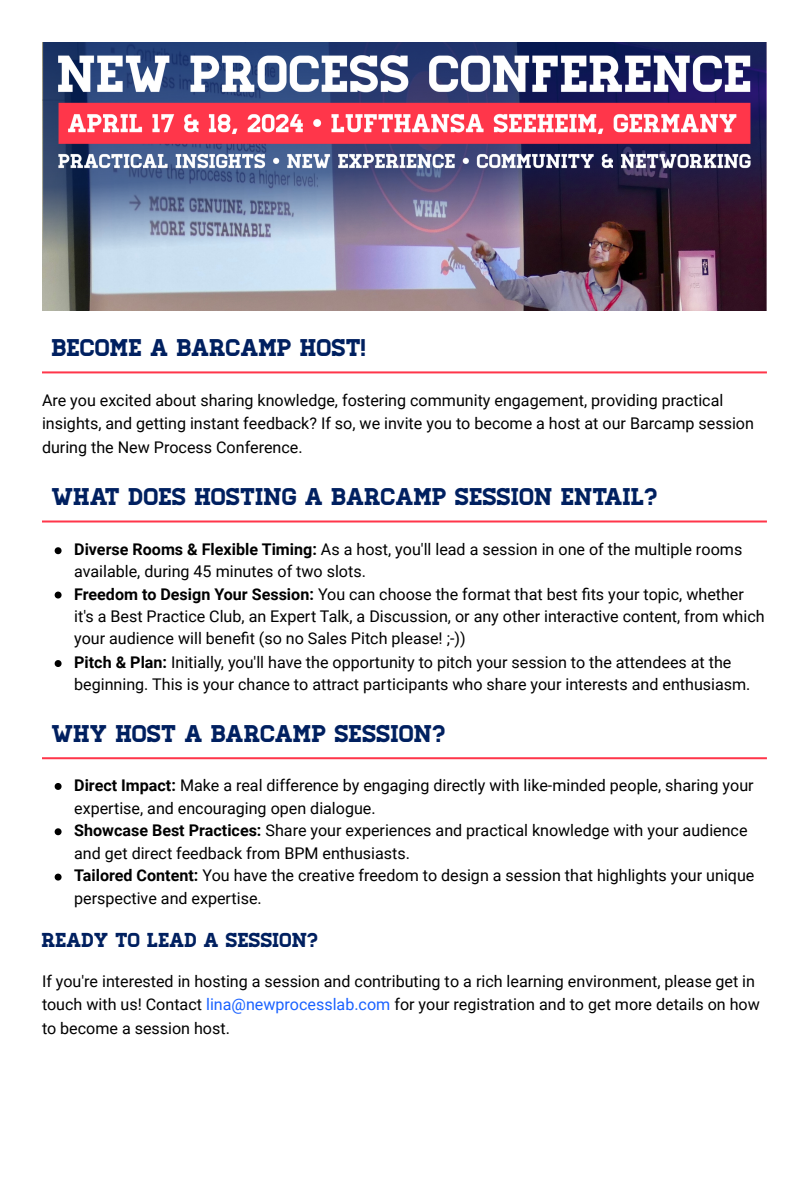
<style>
.page{position:relative;width:810px;height:1181px;background:#fff}
.page>*{position:absolute;margin:0;border:0;box-sizing:border-box;transform-origin:0 0}
.t1{font:24.15px "Homestead";color:#002060}
.t2{font:20.1px "Homestead";color:#002060}
.t3{font:16.05px/22.2px "Roboto";color:#000}
.s1{font-weight:700}
.s2{color:#1a62ff}
</style>
<div class="page">
<img style="left:42px;top:42px;width:725px;height:269px">
<hr style="left:42px;top:371px;width:725px;height:2px;background:#ff364a">
<hr style="left:42px;top:520px;width:725px;height:2px;background:#ff364a">
<svg style="left:55px;top:547px;width:7px;height:7px"></svg>
<svg style="left:55px;top:591px;width:7px;height:7px"></svg>
<svg style="left:55px;top:660px;width:7px;height:7px"></svg>
<hr style="left:42px;top:757px;width:725px;height:2px;background:#ff364a">
<svg style="left:55px;top:783px;width:7px;height:7px"></svg>
<svg style="left:55px;top:828px;width:7px;height:7px"></svg>
<svg style="left:55px;top:873px;width:7px;height:7px"></svg>
<p class="t1" style="left:52px;top:334px;width:316px">BECOME A BARCAMP HOST!</p>
<p class="t3" style="left:42px;top:388px;width:713px;line-height:23.7px">Are you excited about sharing knowledge, fostering community engagement, providing practical insights, and getting instant feedback? If so, we invite you to become a host at our Barcamp session during the New Process Conference.</p>
<p class="t1" style="left:52px;top:483px;width:608px">WHAT DOES HOSTING A BARCAMP SESSION ENTAIL?</p>
<p class="t3" style="left:74px;top:538px;width:670px"><span class="s1">Diverse Rooms &amp; Flexible Timing:</span> As a host, you'll lead a session in one of the multiple rooms available, during 45 minutes of two slots.</p>
<p class="t3" style="left:74px;top:583px;width:692px"><span class="s1">Freedom to Design Your Session:</span> You can choose the format that best fits your topic, whether it's a Best Practice Club, an Expert Talk, a Discussion, or any other interactive content, from which your audience will benefit (so no Sales Pitch please! ;-))</p>
<p class="t3" style="left:74px;top:651px;width:678px"><span class="s1">Pitch &amp; Plan:</span> Initially, you'll have the opportunity to pitch your session to the attendees at the beginning. This is your chance to attract participants who share your interests and enthusiasm.</p>
<p class="t1" style="left:52px;top:719px;width:395px">WHY HOST A BARCAMP SESSION?</p>
<p class="t3" style="left:74px;top:775px;width:681px"><span class="s1">Direct Impact:</span> Make a real difference by engaging directly with like-minded people, sharing your expertise, and encouraging open dialogue.</p>
<p class="t3" style="left:74px;top:818px;width:675px;line-height:23.1px"><span class="s1">Showcase Best Practices:</span> Share your experiences and practical knowledge with your audience and get direct feedback from BPM enthusiasts.</p>
<p class="t3" style="left:74px;top:864px;width:682px;line-height:23.1px"><span class="s1">Tailored Content:</span> You have the creative freedom to design a session that highlights your unique perspective and expertise.</p>
<h1 class="t2" style="left:42px;top:927px;width:278px">READY TO LEAD A SESSION?</h1>
<p class="t3" style="left:42px;top:969px;width:719px;line-height:23.7px">If you're interested in hosting a session and contributing to a rich learning environment, please get in touch with us! Contact <span class="s2">lina@newprocesslab.com</span> for your registration and to get more details on how to become a session host.</p>
</div>
